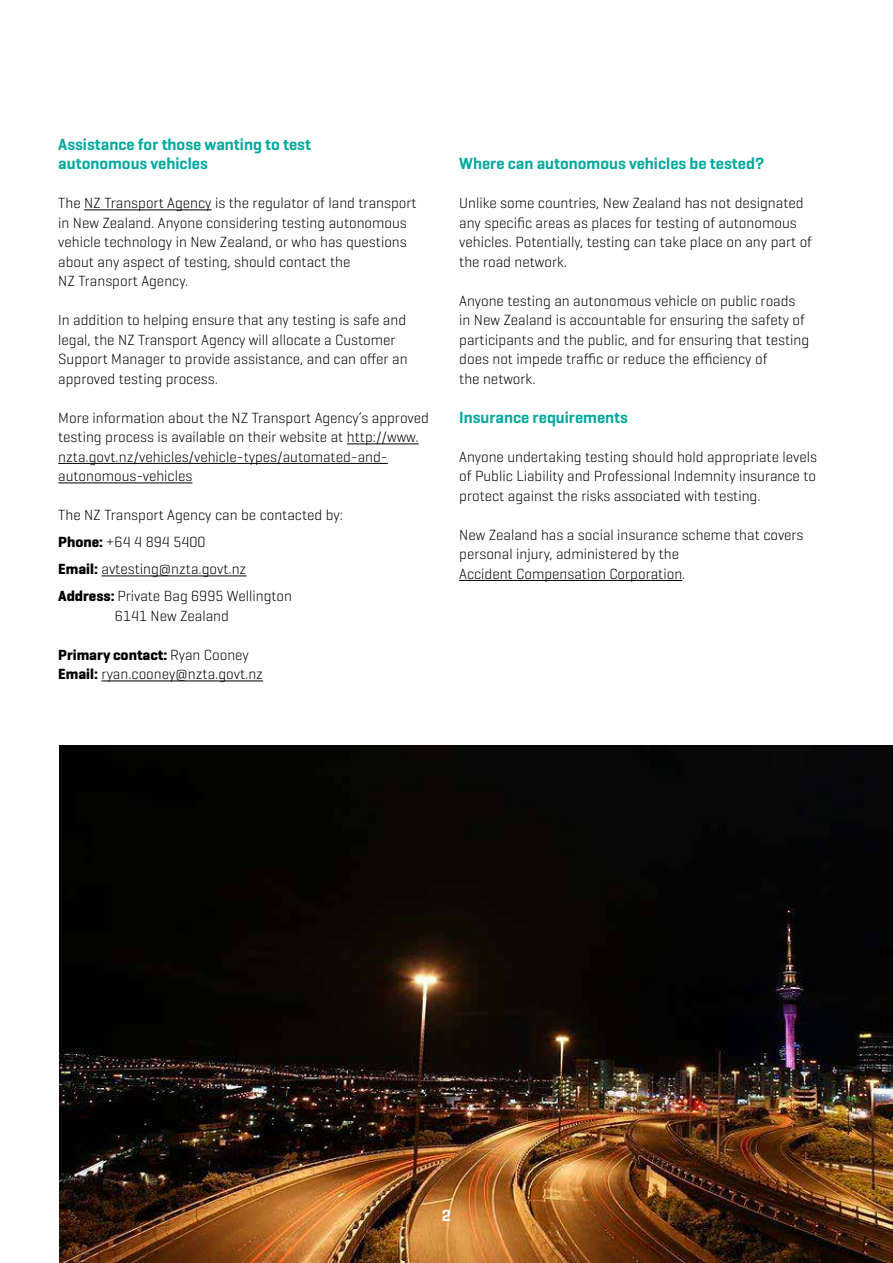
<style>
.page{position:relative;width:893px;height:1263px;background:#fff}
.page>*{position:absolute;margin:0;border:0;box-sizing:border-box;transform-origin:0 0}
.t1{font:600 16.5px/19.5px "Geogrotesque";color:#00a89e}
.t2{font:600 16.5px "Geogrotesque";color:#fff}
.t3{font:300 15px/19.5px "Geogrotesque";color:#000}
.s1{font-weight:700}
</style>
<div class="page">
<img style="left:60px;top:746px;width:833px;height:517px">
<hr style="left:84px;top:209px;width:128px;height:1px;background:#000">
<hr style="left:347px;top:443px;width:72px;height:1px;background:#000">
<hr style="left:58px;top:463px;width:330px;height:1px;background:#000">
<hr style="left:58px;top:482px;width:134px;height:1px;background:#000">
<hr style="left:101px;top:575px;width:145px;height:1px;background:#000">
<hr style="left:101px;top:680px;width:162px;height:1px;background:#000">
<hr style="left:459px;top:580px;width:223px;height:1px;background:#000">
<p class="t1" style="left:58px;top:134px;width:254px">Assistance for those wanting to test autonomous vehicles</p>
<p class="t3" style="left:58px;top:193px;width:360px">The NZ Transport Agency is the regulator of land transport in New Zealand. Anyone considering testing autonomous vehicle technology in New Zealand, or who has questions about any aspect of testing, should contact the<br>NZ Transport Agency.</p>
<p class="t3" style="left:58px;top:310px;width:351px">In addition to helping ensure that any testing is safe and legal, the NZ Transport Agency will allocate a Customer Support Manager to provide assistance, and can offer an approved testing process.</p>
<p class="t3" style="left:58px;top:408px;width:372px">More information about the NZ Transport Agency’s approved testing process is available on their website at http://www. nzta.govt.nz/vehicles/vehicle-types/automated-and&shy;autonomous-vehicles</p>
<p class="t3" style="left:58px;top:501px;width:286px;line-height:27px">The NZ Transport Agency can be contacted by:<br><span class="s1">Phone:</span> +64 4 894 5400<br><span class="s1">Email:</span> avtesting@nzta.govt.nz<br><span class="s1">Address:</span> Private Bag 6995 Wellington</p>
<p class="t3" style="left:115px;top:606px;width:116px">6141 New Zealand</p>
<p class="t3" style="left:58px;top:645px;width:206px"><span class="s1">Primary contact:</span> Ryan Cooney<br><span class="s1">Email:</span> ryan.cooney@nzta.govt.nz</p>
<p class="t1" style="left:459px;top:154px;width:307px">Where can autonomous vehicles be tested?</p>
<p class="t3" style="left:459px;top:193px;width:354px">Unlike some countries, New Zealand has not designated any specific areas as places for testing of autonomous vehicles. Potentially, testing can take place on any part of the road network.</p>
<p class="t3" style="left:459px;top:291px;width:351px">Anyone testing an autonomous vehicle on public roads in New Zealand is accountable for ensuring the safety of participants and the public, and for ensuring that testing does not impede traffic or reduce the efficiency of<br>the network.</p>
<p class="t1" style="left:459px;top:407px;width:170px">Insurance requirements</p>
<p class="t3" style="left:459px;top:447px;width:359px;text-align:justify">Anyone undertaking testing should hold appropriate levels of Public Liability and Professional Indemnity insurance to protect against the risks associated with testing.</p>
<p class="t3" style="left:459px;top:525px;width:346px">New Zealand has a social insurance scheme that covers personal injury, administered by the<br>Accident Compensation Corporation.</p>
<p class="t2" style="left:442px;top:1205px;width:11px">2</p>
</div>
